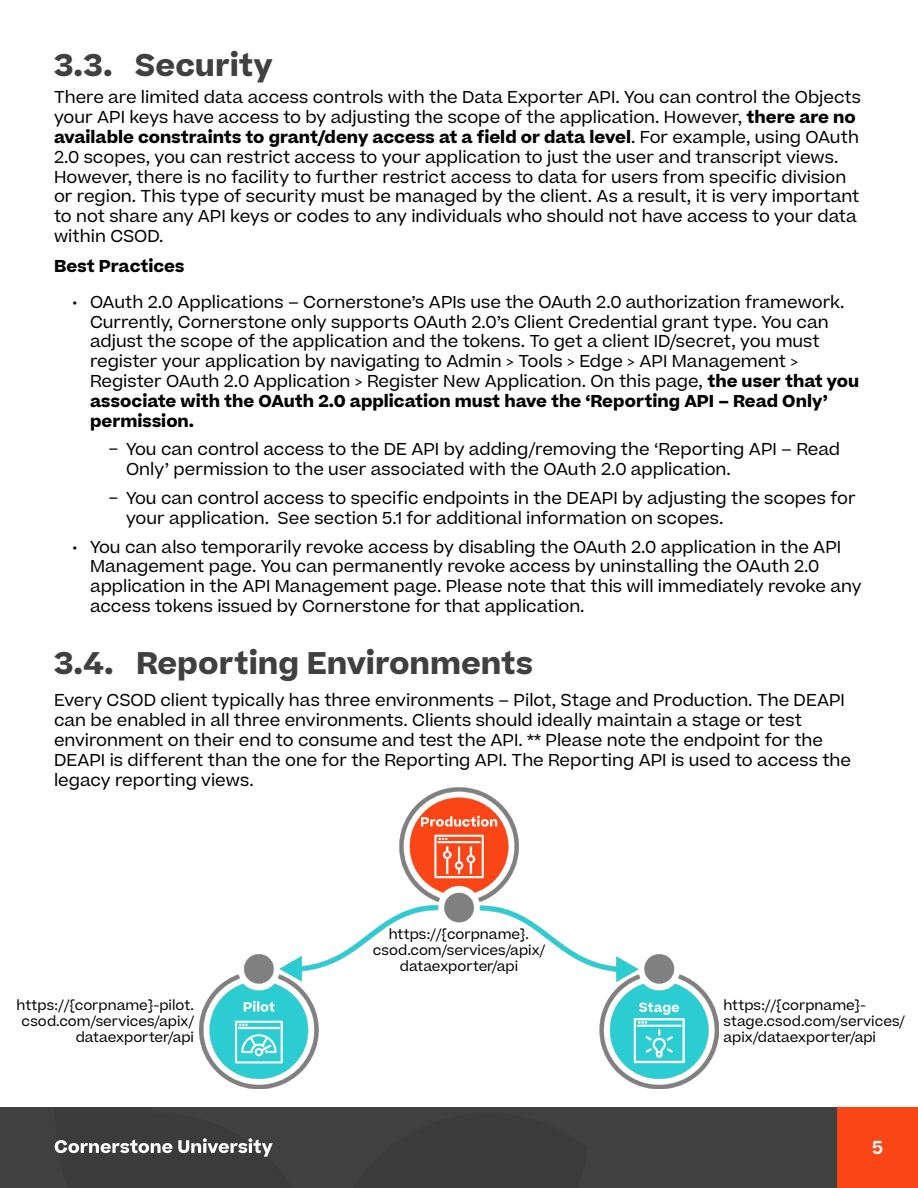
<style>
.page{position:relative;width:918px;height:1188px;background:#fff}
.page>*{position:absolute;margin:0;border:0;box-sizing:border-box;transform-origin:0 0}
.t1{font:700 30px "Beatrice";color:#404040}
.t2{font:600 18px "Beatrice";color:#f5f8fa}
.t3{font:16.5px/19.8px "Beatrice";color:#000}
.t4{font:700 16.5px "Beatrice";color:#000}
.t5{font:13.5px/16.2px "Beatrice";color:#000;text-align:center}
.s1{font-weight:700}
.s2{font-family:"Roboto"}
</style>
<div class="page">
<div style="left:0;top:1107px;width:837px;height:81px;background:#404040"></div>
<div style="left:837px;top:1107px;width:81px;height:81px;background:#fa4517"></div>
<svg style="left:55px;top:1138px;width:218px;height:19px"></svg>
<img style="left:200px;top:787px;width:518px;height:301px">
<h1 class="t1" style="left:54px;top:44px;width:220px">3.3. Security</h1>
<p class="t3" style="left:54px;top:87px;width:809px">There are limited data access controls with the Data Exporter API. You can control the Objects your API keys have access to by adjusting the scope of the application. However, <span class="s1">there are no available constraints to grant/deny access at a field or data level</span>. For example, using OAuth 2.0 scopes, you can restrict access to your application to just the user and transcript views.<br>However, there is no facility to further restrict access to data for users from specific division or region. This type of security must be managed by the client. As a result, it is very important to not share any API keys or codes to any individuals who should not have access to your data within CSOD.</p>
<p class="t4" style="left:54px;top:254px;width:132px">Best Practices</p>
<p class="t3" style="left:90px;top:292px;width:771px;text-indent:-18px">• OAuth 2.0 Applications – Cornerstone’s APIs use the OAuth 2.0 authorization framework.<br>Currently, Cornerstone only supports OAuth 2.0’s Client Credential grant type. You can adjust the scope of the application and the tokens. To get a client ID/secret, you must register your application by navigating to Admin &gt; Tools &gt; Edge &gt; API Management &gt; Register OAuth 2.0 Application &gt; Register New Application. On this page, <span class="s1">the user that you associate with the OAuth 2.0 application must have the ‘Reporting API – Read Only’ permission.</span></p>
<p class="t3" style="left:126px;top:439px;width:716px;text-indent:-18px"><span class="s2">–</span> You can control access to the DE API by adding/removing the ‘Reporting API – Read<br>Only’ permission to the user associated with the OAuth 2.0 application.</p>
<p class="t3" style="left:126px;top:488px;width:731px;text-indent:-18px"><span class="s2">–</span> You can control access to specific endpoints in the DEAPI by adjusting the scopes for your application. See section 5.1 for additional information on scopes.</p>
<p class="t3" style="left:90px;top:537px;width:773px;text-indent:-18px">• You can also temporarily revoke access by disabling the OAuth 2.0 application in the API Management page. You can permanently revoke access by uninstalling the OAuth 2.0 application in the API Management page. Please note that this will immediately revoke any access tokens issued by Cornerstone for that application.</p>
<h1 class="t1" style="left:54px;top:643px;width:480px">3.4. Reporting Environments</h1>
<p class="t3" style="left:54px;top:690px;width:799px">Every CSOD client typically has three environments – Pilot, Stage and Production. The DEAPI can be enabled in all three environments. Clients should ideally maintain a stage or test environment on their end to consume and test the API. ** Please note the endpoint for the DEAPI is different than the one for the Reporting API. The Reporting API is used to access the legacy reporting views.</p>
<p class="t5" style="left:373px;top:926px;width:174px">https://{corpname}. csod.com/services/apix/ dataexporter/api</p>
<p class="t5" style="left:17px;top:997px;width:179px;text-align:right">https://{corpname}-pilot. csod.com/services/apix/ dataexporter/api</p>
<p class="t5" style="left:724px;top:997px;width:183px;text-align:left">https://{corpname}- stage.csod.com/services/ apix/dataexporter/api</p>
<p class="t2" style="left:872px;top:1136px;width:12px">5</p>
</div>
